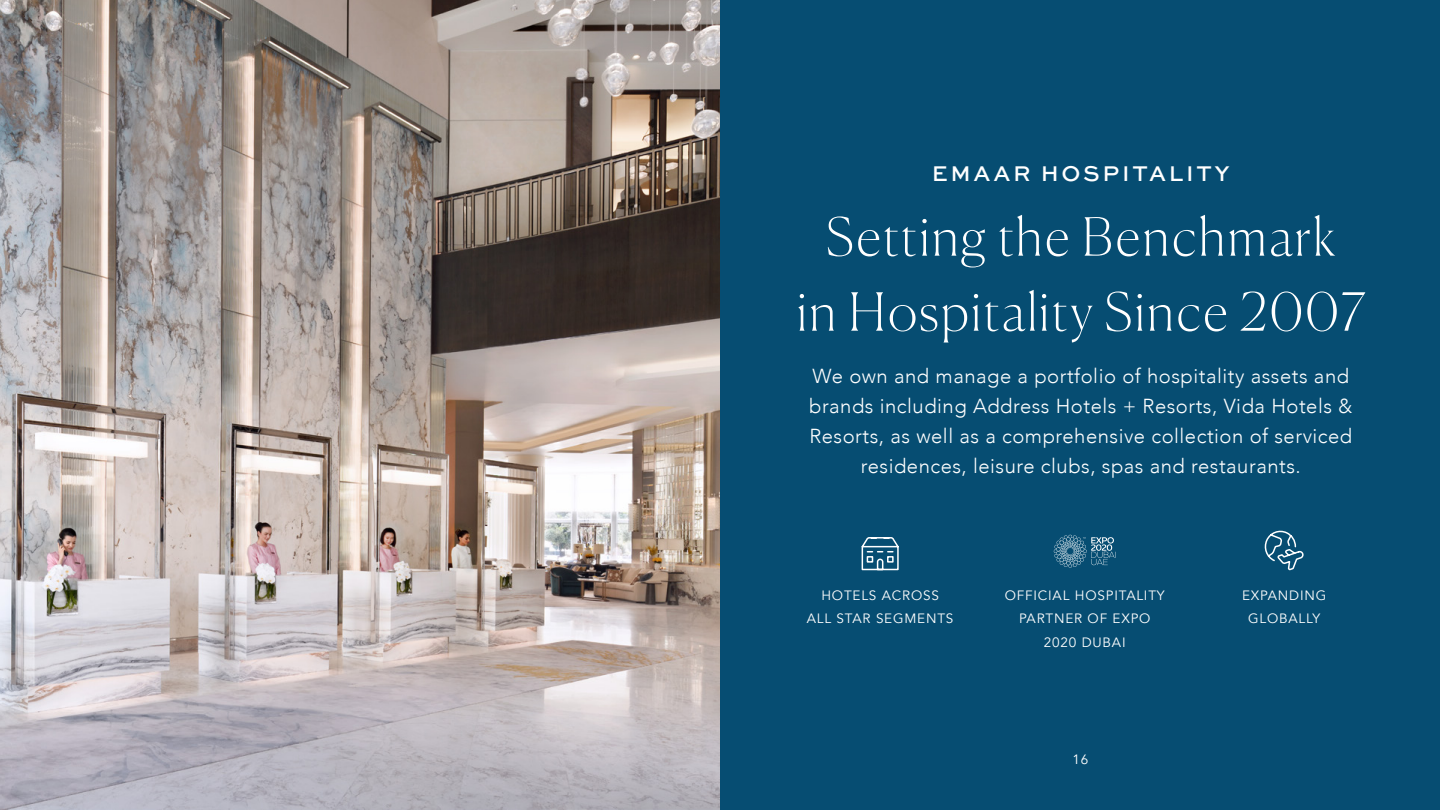
<style>
.page{position:relative;width:1440px;height:810px;background:#fff}
.page>*{position:absolute;margin:0;border:0;box-sizing:border-box;transform-origin:0 0}
.t1{font:100 52.5px/75px "Canela";letter-spacing:.04em;color:#fff;text-align:center}
.t2{font:500 22.5px "Sweet Sans Pro";letter-spacing:.12em;color:#fff}
.t3{font:300 20.25px/30px "Avenir";letter-spacing:.025em;color:#fff;text-align:center}
.t4{font:13.5px/23.2px "Avenir";letter-spacing:.06em;color:#fff;text-align:center}
</style>
<div class="page">
<img style="left:0;top:0;width:720px;height:810px">
<div style="left:720px;top:0;width:720px;height:810px;background:#064d72"></div>
<svg style="left:1054px;top:535px;width:62px;height:33px;background:#356e8c"></svg>
<svg style="left:1263px;top:529px;width:41px;height:42px;background:#306b8a"></svg>
<svg style="left:860px;top:536px;width:40px;height:35px"></svg>
<p class="t2" style="left:932px;top:157px;width:300px">EMAAR HOSPITALITY</p>
<h1 class="t1" style="left:797px;top:195px;width:570px">Setting the Benchmark<br>in Hospitality Since 2007</h1>
<p class="t3" style="left:809px;top:361px;width:545px">We own and manage a portfolio of hospitality assets and brands including Address Hotels + Resorts, Vida Hotels &amp; Resorts, as well as a comprehensive collection of serviced residences, leisure clubs, spas and restaurants.</p>
<p class="t4" style="left:807px;top:584px;width:148px">HOTELS ACROSS<br>ALL STAR SEGMENTS</p>
<p class="t4" style="left:1005px;top:584px;width:161px">OFFICIAL HOSPITALITY<br>PARTNER OF EXPO<br>2020 DUBAI</p>
<p class="t4" style="left:1242px;top:584px;width:86px">EXPANDING<br>GLOBALLY</p>
<p class="t4" style="left:1072px;top:747px;width:17px">16</p>
</div>
